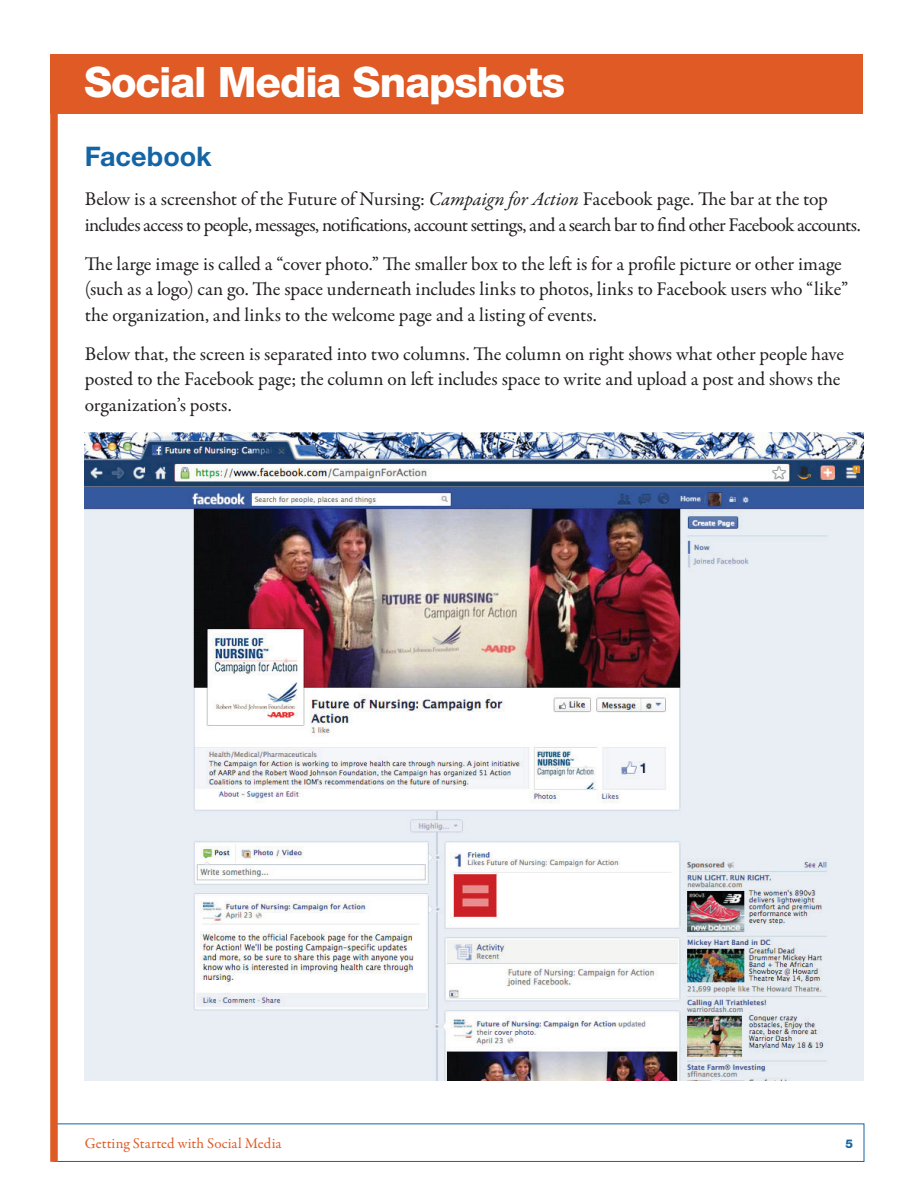
<style>
.page{position:relative;width:918px;height:1188px;background:#fff}
.page>*{position:absolute;margin:0;border:0;box-sizing:border-box;transform-origin:0 0}
.t1{font:800 42px "Helvetica Neue LT Std";letter-spacing:-.025em;color:#fff}
.t2{font:700 27px "Helvetica Neue LT Std";color:#1465a6}
.t3{font:19.5px/25.5px "Garamond Premr Pro";letter-spacing:-.01em;color:#231f20}
.t4{font:15px "Garamond Premr Pro";letter-spacing:.005em;color:#df5a25}
.t5{font:800 12px "Helvetica Neue LT Std";color:#1465a6}
.s1{font-style:italic}
</style>
<div class="page">
<div style="left:54px;top:1124px;width:810px;height:38px;border:1px solid #1465a6"></div>
<div style="left:50px;top:54px;width:813px;height:60px;background:#df5a25"></div>
<div style="left:50px;top:54px;width:8px;height:1108px;background:#df5a25"></div>
<img style="left:85px;top:432px;width:778px;height:648px">
<h1 class="t1" style="left:84px;top:58px;width:483px">Social Media Snapshots</h1>
<h2 class="t2" style="left:85px;top:140px;width:129px">Facebook</h2>
<p class="t3" style="left:85px;top:187px;width:777px">Below is a screenshot of the Future of Nursing: <span class="s1">Campaign for Action</span> Facebook page. The bar at the top includes access to people, messages, notifications, account settings, and a search bar to find other Facebook accounts.</p>
<p class="t3" style="left:85px;top:251px;width:765px">The large image is called a “cover photo.” The smaller box to the left is for a profile picture or other image (such as a logo) can go. The space underneath includes links to photos, links to Facebook users who “like” the organization, and links to the welcome page and a listing of events.</p>
<p class="t3" style="left:85px;top:341px;width:761px">Below that, the screen is separated into two columns. The column on right shows what other people have posted to the Facebook page; the column on left includes space to write and upload a post and shows the organization’s posts.</p>
<p class="t4" style="left:85px;top:1134px;width:198px">Getting Started with Social Media</p>
<p class="t5" style="left:845px;top:1137px;width:9px">5</p>
</div>
